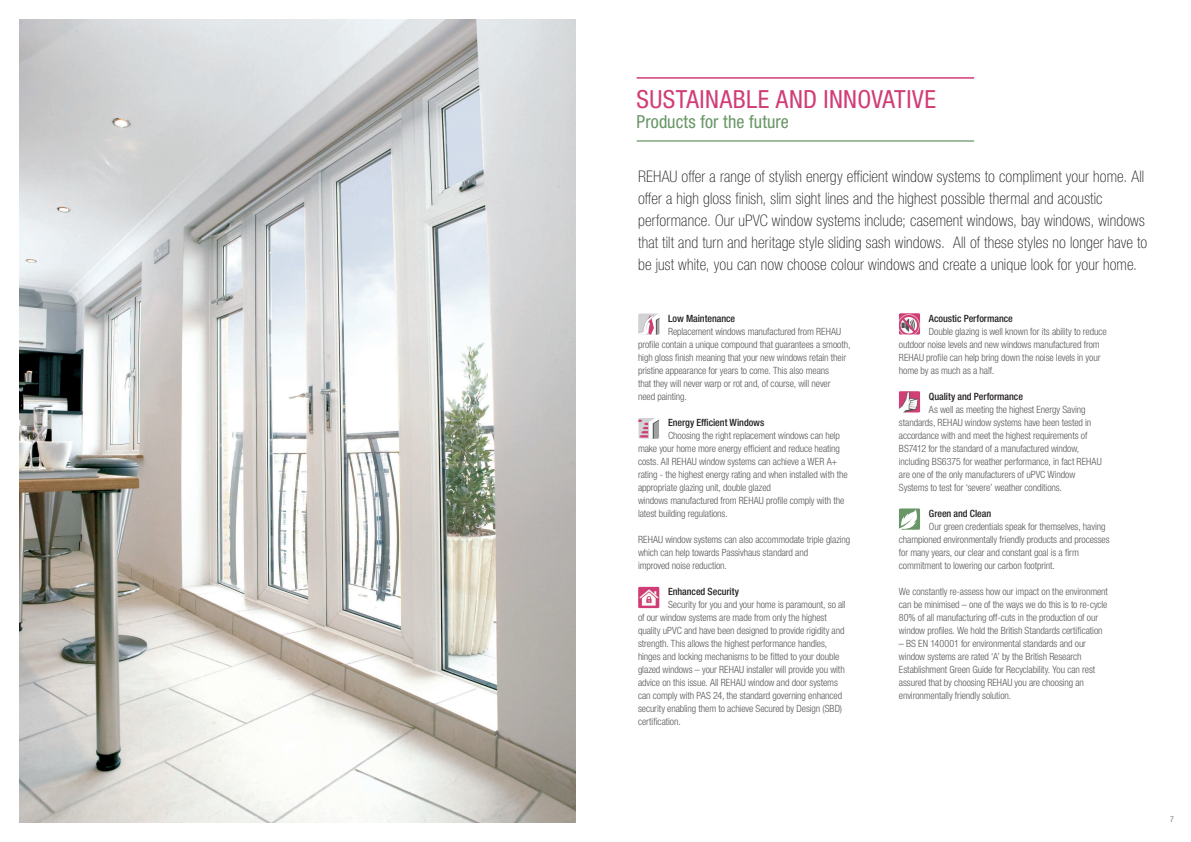
<style>
.page{position:relative;width:1191px;height:842px;background:#fff}
.page>*{position:absolute;margin:0;border:0;box-sizing:border-box;transform-origin:0 0}
.Cover_page_headline{font:condensed 25px "Helvetica Neue LTW1 G";letter-spacing:.015em;color:#d13c76}
.Cover_page_subline{font:condensed 18px "Helvetica Neue LTW1 G";letter-spacing:.005em;color:#689666}
.Leadtext_small{font:100 condensed 16px/22px "Helvetica Neue LTW1 G";letter-spacing:.01em;color:#231f20}
.Bodytext{font:300 condensed 10px/13px "Helvetica Neue LTW1 G";letter-spacing:-.01em;color:#57585a}
.Bodytext-2{font:500 condensed 10px "Helvetica Neue LTW1 G";letter-spacing:-.005em;color:#231f20}
.Pagenumber_right{font:300 condensed 8px "Helvetica Neue LTW1 G";color:#57585a}
</style>
<div class="page">
<hr style="left:636px;top:77px;width:338px;height:2px;background:#d13c76">
<hr style="left:636px;top:140px;width:338px;height:2px;background:#689666">
<img style="left:20px;top:20px;width:555px;height:802px">
<svg style="left:638px;top:313px;width:21px;height:21px"></svg>
<img style="left:899px;top:313px;width:21px;height:21px">
<img style="left:899px;top:391px;width:21px;height:21px">
<svg style="left:899px;top:508px;width:21px;height:22px"></svg>
<svg style="left:638px;top:418px;width:21px;height:21px"></svg>
<img style="left:638px;top:587px;width:21px;height:21px">
<p class="Cover_page_headline" style="left:636px;top:85px;width:301px">SUSTAINABLE AND INNOVATIVE</p>
<p class="Cover_page_subline" style="left:636px;top:111px;width:154px">Products for the future</p>
<p class="Leadtext_small" style="left:638px;top:166px;width:511px">REHAU offer a range of stylish energy efficient window systems to compliment your home. All offer a high gloss finish, slim sight lines and the highest possible thermal and acoustic performance. Our uPVC window systems include; casement windows, bay windows, windows that tilt and turn and heritage style sliding sash windows. All of these styles no longer have to be just white, you can now choose colour windows and create a unique look for your home.</p>
<p class="Bodytext-2" style="left:668px;top:312px;width:69px">Low Maintenance</p>
<p class="Bodytext" style="left:638px;top:325px;width:214px;text-indent:30px">Replacement windows manufactured from REHAU profile contain a unique compound that guarantees a smooth, high gloss finish meaning that your new windows retain their pristine appearance for years to come. This also means<br>that they will never warp or rot and, of course, will never<br>need painting.</p>
<p class="Bodytext-2" style="left:668px;top:416px;width:98px">Energy Efficient Windows</p>
<p class="Bodytext" style="left:638px;top:429px;width:211px;text-indent:30px">Choosing the right replacement windows can help make your home more energy efficient and reduce heating costs. All REHAU window systems can achieve a WER A+ rating - the highest energy rating and when installed with the appropriate glazing unit, double glazed<br>windows manufactured from REHAU profile comply with the latest building regulations.</p>
<p class="Bodytext" style="left:638px;top:533px;width:214px">REHAU window systems can also accommodate triple glazing which can help towards Passivhaus standard and<br>improved noise reduction.</p>
<p class="Bodytext-2" style="left:668px;top:585px;width:73px">Enhanced Security</p>
<p class="Bodytext" style="left:638px;top:598px;width:209px;text-indent:30px">Security for you and your home is paramount, so all of our window systems are made from only the highest quality uPVC and have been designed to provide rigidity and strength. This allows the highest performance handles, hinges and locking mechanisms to be fitted to your double glazed windows – your REHAU installer will provide you with advice on this issue. All REHAU window and door systems can comply with PAS 24, the standard governing enhanced security enabling them to achieve Secured by Design (SBD) certification.</p>
<p class="Bodytext-2" style="left:929px;top:312px;width:85px">Acoustic Performance</p>
<p class="Bodytext" style="left:899px;top:325px;width:209px;text-indent:30px">Double glazing is well known for its ability to reduce outdoor noise levels and new windows manufactured from REHAU profile can help bring down the noise levels in your home by as much as a half.</p>
<p class="Bodytext-2" style="left:929px;top:390px;width:96px">Quality and Performance</p>
<p class="Bodytext" style="left:899px;top:403px;width:204px;text-indent:30px">As well as meeting the highest Energy Saving standards, REHAU window systems have been tested in accordance with and meet the highest requirements of BS7412 for the standard of a manufactured window, including BS6375 for weather performance, in fact REHAU are one of the only manufacturers of uPVC Window Systems to test for ‘severe’ weather conditions.</p>
<p class="Bodytext-2" style="left:929px;top:507px;width:64px">Green and Clean</p>
<p class="Bodytext" style="left:899px;top:520px;width:212px;text-indent:30px">Our green credentials speak for themselves, having championed environmentally friendly products and processes for many years, our clear and constant goal is a firm commitment to lowering our carbon footprint.</p>
<p class="Bodytext" style="left:899px;top:585px;width:211px">We constantly re-assess how our impact on the environment can be minimised – one of the ways we do this is to re-cycle 80% of all manufacturing off-cuts in the production of our window profiles. We hold the British Standards certification</p>
<p class="Bodytext" style="left:899px;top:637px;width:198px">– BS EN 140001 for environmental standards and our window systems are rated ‘A’ by the British Research Establishment Green Guide for Recyclability. You can rest assured that by choosing REHAU you are choosing an environmentally friendly solution.</p>
<p class="Pagenumber_right" style="left:1170px;top:815px;width:5px">7</p>
</div>
